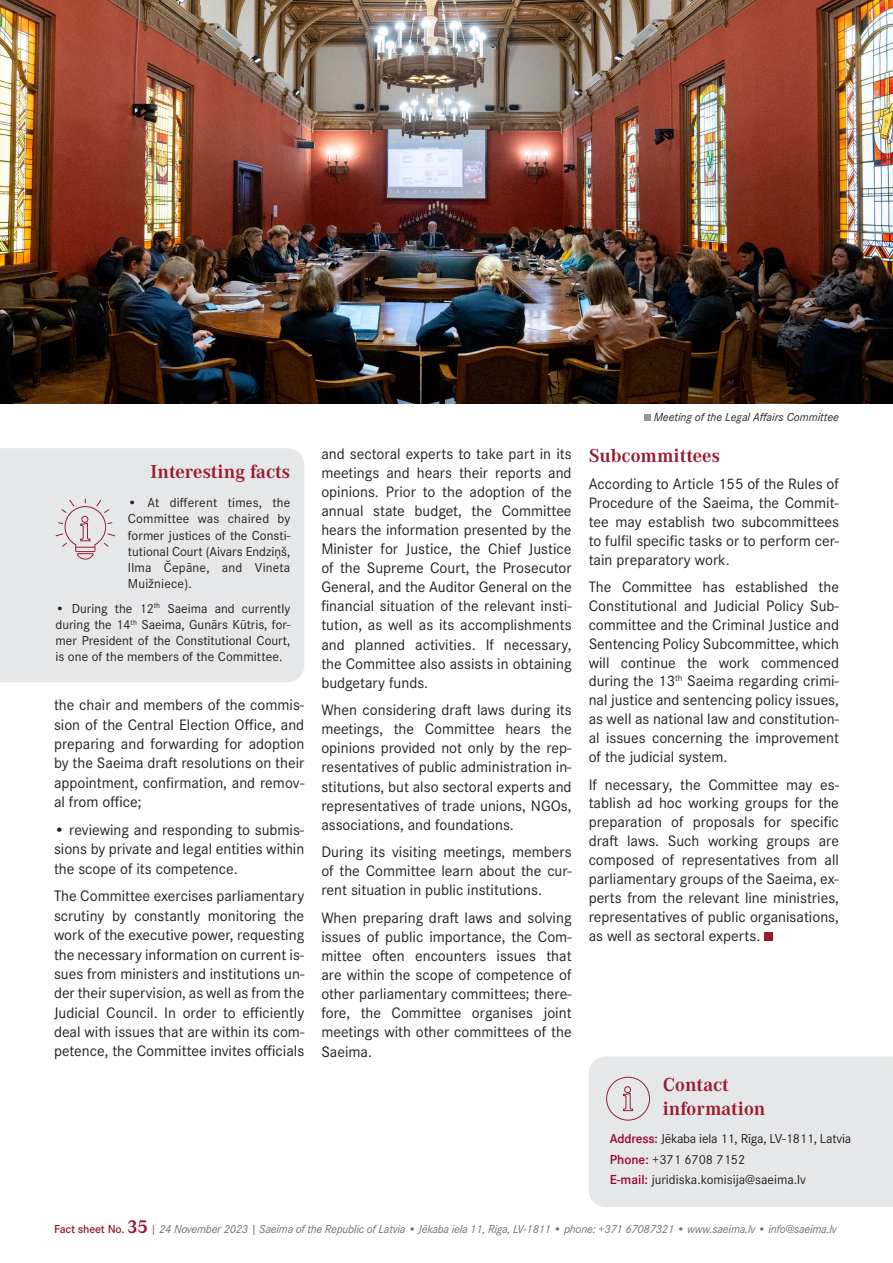
<style>
.page{position:relative;width:893px;height:1263px;background:#fff}
.page>*{position:absolute;margin:0;border:0;box-sizing:border-box;transform-origin:0 0}
.t1{font:700 19.5px/23.4px "Corporate A Pro";color:#981a31}
.t2{font:15.75px/19px "Corporate S Pro";color:#231f20;text-align:justify}
.t3{font:13.5px/16.2px "Corporate S Pro";color:#231f20;text-align:justify}
.t4{font:italic 12px "Corporate S Pro";letter-spacing:-.015em;color:#6d6e71}
.t5{font:italic 12px "Corporate S Pro";color:#231f20}
.s1{font-weight:600;color:#98002e}
.s2{font-weight:600;font-style:normal;color:#981a31}
.s3{font-family:"Corporate A Pro";font-weight:700;font-style:normal;font-size:19.5px;color:#981a31}
</style>
<div class="page">
<div style="left:589px;top:1056px;width:304px;height:151px;background:#e6e7e8"></div>
<svg style="left:623px;top:1086px;width:10px;height:25px"></svg>
<div style="left:606px;top:1077px;width:44px;height:43px;border:1px solid #951e38;border-radius:50%"></div>
<img style="left:0;top:0;width:893px;height:404px">
<div style="left:644px;top:415px;width:7px;height:6px;background:#939598"></div>
<div style="left:0;top:448px;width:304px;height:234px;background:#e6e7e8"></div>
<svg style="left:56px;top:499px;width:59px;height:60px;background:#ded3d7"></svg>
<div style="left:764px;top:932px;width:9px;height:9px;background:#981a31"></div>
<p class="t1" style="left:151px;top:459px;width:141px">Interesting facts</p>
<p class="t3" style="left:128px;top:494px;width:164px">• At different times, the Committee was chaired by former justices of the Consti&shy;tutional Court (Aivars Endziņš, Ilma Čepāne, and Vineta Muižniece).</p>
<p class="t3" style="left:56px;top:599px;width:236px">• During the 12<sup>th</sup> Saeima and currently during the 14<sup>th</sup> Saeima, Gunārs Kūtris, for&shy;mer President of the Constitutional Court, is one of the members of the Committee.</p>
<p class="t2" style="left:54px;top:694px;width:252px">the chair and members of the commis&shy;sion of the Central Election Office, and preparing and forwarding for adoption by the Saeima draft resolutions on their appointment, confirmation, and remov&shy;al from office;</p>
<p class="t2" style="left:54px;top:819px;width:252px">• reviewing and responding to submis&shy;sions by private and legal entities within the scope of its competence.</p>
<p class="t2" style="left:54px;top:885px;width:252px">The Committee exercises parliamentary scrutiny by constantly monitoring the work of the executive power, requesting the necessary information on current is&shy;sues from ministers and institutions un&shy;der their supervision, as well as from the Judicial Council. In order to efficiently deal with issues that are within its com&shy;petence, the Committee invites officials</p>
<p class="t2" style="left:321px;top:443px;width:252px">and sectoral experts to take part in its meetings and hears their reports and opinions. Prior to the adoption of the annual state budget, the Committee hears the information presented by the Minister for Justice, the Chief Justice of the Supreme Court, the Prosecutor General, and the Auditor General on the financial situation of the relevant insti&shy;tution, as well as its accomplishments and planned activities. If necessary, the Committee also assists in obtaining budgetary funds.</p>
<p class="t2" style="left:321px;top:699px;width:252px">When considering draft laws during its meetings, the Committee hears the opinions provided not only by the rep&shy;resentatives of public administration in&shy;stitutions, but also sectoral experts and representatives of trade unions, NGOs, associations, and foundations.</p>
<p class="t2" style="left:321px;top:841px;width:252px">During its visiting meetings, members of the Committee learn about the cur&shy;rent situation in public institutions.</p>
<p class="t2" style="left:321px;top:907px;width:252px">When preparing draft laws and solving issues of public importance, the Com&shy;mittee often encounters issues that are within the scope of competence of other parliamentary committees; there&shy;fore, the Committee organises joint meetings with other committees of the Saeima.</p>
<p class="t5" style="left:654px;top:408px;width:187px">Meeting of the Legal Affairs Committee</p>
<p class="t1" style="left:589px;top:443px;width:133px">Subcommittees</p>
<p class="t2" style="left:589px;top:473px;width:252px">According to Article 155 of the Rules of Procedure of the Saeima, the Commit&shy;tee may establish two subcommittees to fulfil specific tasks or to perform cer&shy;tain preparatory work.</p>
<p class="t2" style="left:589px;top:576px;width:252px">The Committee has established the Constitutional and Judicial Policy Sub&shy;committee and the Criminal Justice and Sentencing Policy Subcommittee, which will continue the work commenced during the 13<sup>th</sup> Saeima regarding crimi&shy;nal justice and sentencing policy issues, as well as national law and constitution&shy;al issues concerning the improvement of the judicial system.</p>
<p class="t2" style="left:589px;top:774px;width:252px">If necessary, the Committee may es&shy;tablish ad hoc working groups for the preparation of proposals for specific draft laws. Such working groups are composed of representatives from all parliamentary groups of the Saeima, ex&shy;perts from the relevant line ministries, representatives of public organisations, as well as sectoral experts.</p>
<p class="t1" style="left:663px;top:1072px;width:104px">Contact information</p>
<p class="t3" style="left:610px;top:1128px;width:243px;line-height:20.4px;text-align:left"><span class="s1">Address:</span> Jēkaba iela 11, Rīga, LV-1811, Latvia<br><span class="s1">Phone:</span> +371 6708 7152<br><span class="s1">E-mail:</span> juridiska.komisija@saeima.lv</p>
<p class="t4" style="left:54px;top:1220px;width:784px"><span class="s2">Fact sheet No.</span> <span class="s3">35</span> | 24 November 2023 | Saeima of the Republic of Latvia • Jēkaba iela 11, Riga, LV-1811 • phone: +371 67087321 • www.saeima.lv • info@saeima.lv</p>
</div>
